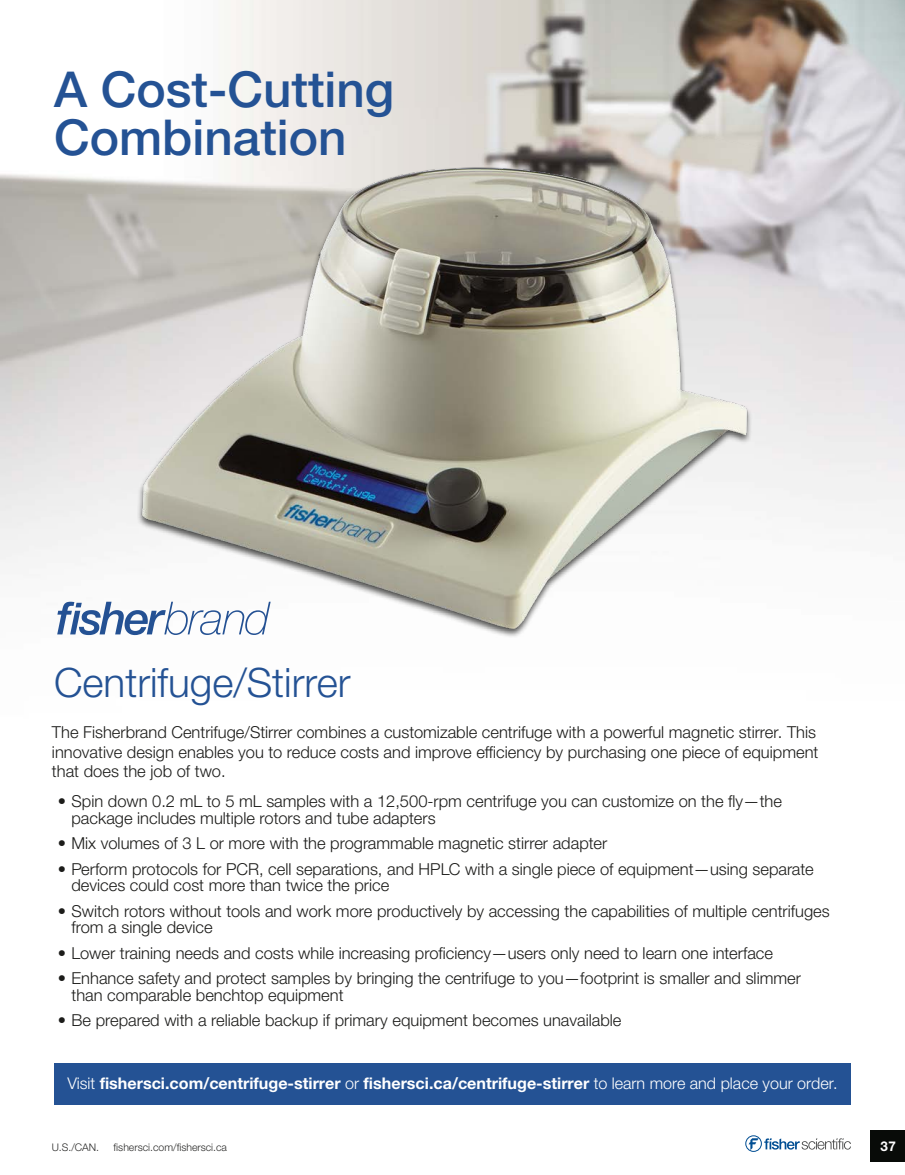
<style>
.page{position:relative;width:905px;height:1175px;background:#fff}
.page>*{position:absolute;margin:0;border:0;box-sizing:border-box;transform-origin:0 0}
.t1{font:500 49.5px "Helvetica Neue LTW1 G";color:#245294}
.t2{font:300 40.5px "Helvetica Neue LTW1 G";color:#245294}
.t3{font:300 16.5px/16.5px "Helvetica Neue LTW1 G";color:#1c1c1a}
.t4{font:700 16.2px "Helvetica Neue LTW1 G";color:#fff}
.t5{font:700 13.5px "Helvetica Neue LTW1 G";color:#fff}
.t6{font:300 10.5px "Helvetica Neue LTW1 G";color:#2b2b2a}
.s1{font-weight:300}
</style>
<div class="page">
<svg style="left:745px;top:1135px;width:106px;height:16px"></svg>
<img style="left:0;top:0;width:904px;height:1105px">
<img style="left:112px;top:135px;width:718px;height:524px">
<svg style="left:57px;top:601px;width:214px;height:34px"></svg>
<div style="left:54px;top:1063px;width:796px;height:41px;background:#245294"></div>
<div style="left:870px;top:1130px;width:34px;height:32px;background:#080b08"></div>
<p class="t1" style="left:54px;top:60px;width:342px">A Cost-Cutting</p>
<p class="t1" style="left:54px;top:108px;width:294px">Combination</p>
<p class="t2" style="left:54px;top:658px;width:298px">Centrifuge/Stirrer</p>
<p class="t3" style="left:52px;top:722px;width:768px;line-height:19.5px">The Fisherbrand Centrifuge/Stirrer combines a customizable centrifuge with a powerful magnetic stirrer. This innovative design enables you to reduce costs and improve efficiency by purchasing one piece of equipment that does the job of two.</p>
<p class="t3" style="left:71px;top:793px;width:712px;text-indent:-14px">• Spin down 0.2 mL to 5 mL samples with a 12,500-rpm centrifuge you can customize on the fly—the package includes multiple rotors and tube adapters</p>
<p class="t3" style="left:58px;top:835px;width:550px">• Mix volumes of 3 L or more with the programmable magnetic stirrer adapter</p>
<p class="t3" style="left:71px;top:860px;width:743px;text-indent:-14px">• Perform protocols for PCR, cell separations, and HPLC with a single piece of equipment—using separate devices could cost more than twice the price</p>
<p class="t3" style="left:71px;top:902px;width:759px;text-indent:-14px">• Switch rotors without tools and work more productively by accessing the capabilities of multiple centrifuges from a single device</p>
<p class="t3" style="left:58px;top:944px;width:716px">• Lower training needs and costs while increasing proficiency—users only need to learn one interface</p>
<p class="t3" style="left:71px;top:970px;width:731px;text-indent:-14px">• Enhance safety and protect samples by bringing the centrifuge to you—footprint is smaller and slimmer than comparable benchtop equipment</p>
<p class="t3" style="left:58px;top:1012px;width:565px">• Be prepared with a reliable backup if primary equipment becomes unavailable</p>
<p class="t4" style="left:67px;top:1073px;width:771px"><span class="s1">Visit</span> fishersci.com/centrifuge-stirrer <span class="s1">or</span> fshersci.ca/centrifuge-stirrer <span class="s1">to learn more and place your order.</span></p>
<p class="t6" style="left:52px;top:1140px;width:49px">U.S./CAN.</p>
<p class="t6" style="left:114px;top:1140px;width:115px">fishersci.com/fishersci.ca</p>
<p class="t5" style="left:880px;top:1137px;width:17px">37</p>
</div>
